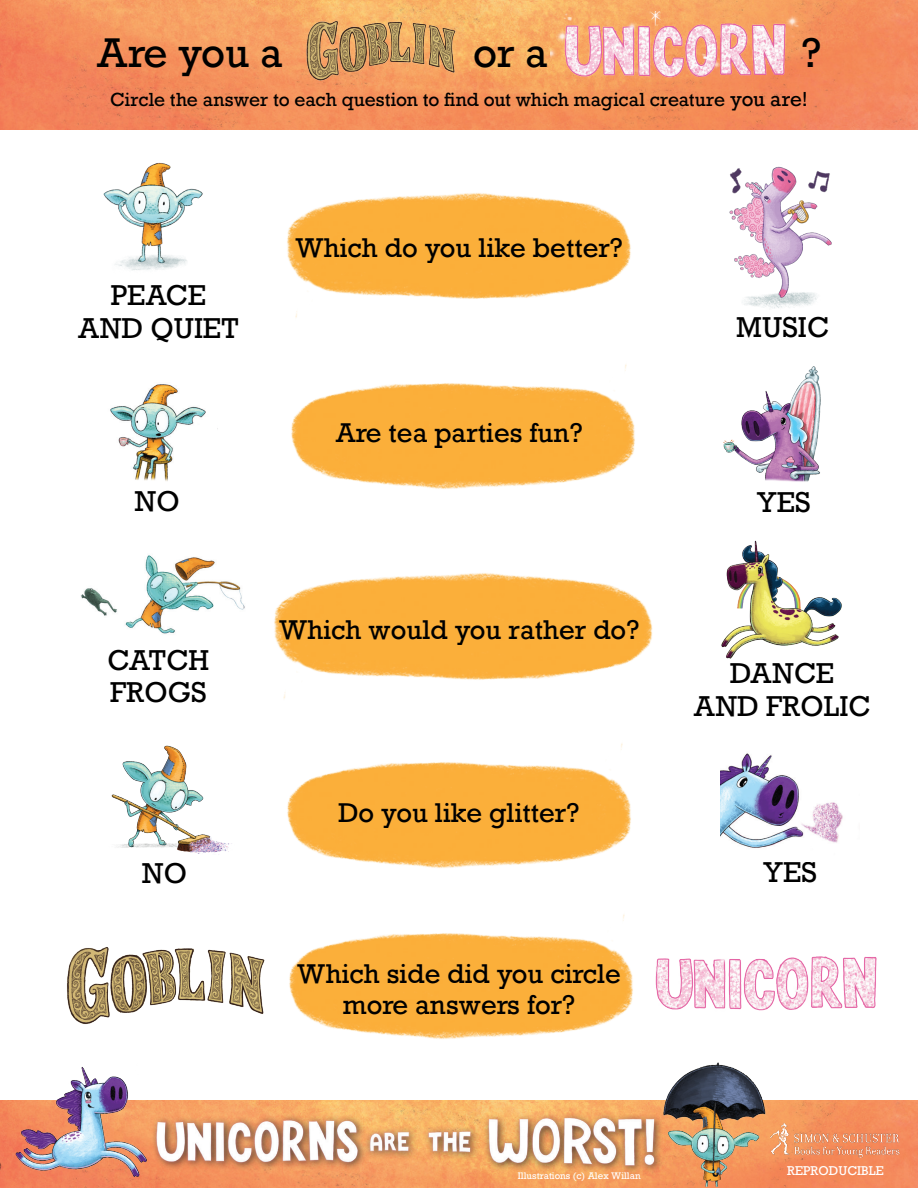
<style>
.page{position:relative;width:918px;height:1188px;background:#fff}
.page>*{position:absolute;margin:0;border:0;box-sizing:border-box;transform-origin:0 0}
.t1{font:39px "Rockwell";color:#000}
.t2{font:27px "Rockwell";color:#000}
.t3{font:25.5px "Rockwell";color:#000}
.t4{font:17.85px "Rockwell";letter-spacing:-.005em;color:#000}
.t5{font:12px "Rockwell";color:#fff}
.t6{font:9px "Rockwell";color:#fff}
.s1{font-size:19.2px}
</style>
<div class="page">
<img style="left:158px;top:1101px;width:760px;height:87px">
<img style="left:0;top:0;width:918px;height:130px">
<img style="left:289px;top:914px;width:344px;height:125px">
<img style="left:287px;top:743px;width:344px;height:125px">
<img style="left:274px;top:573px;width:379px;height:126px">
<img style="left:287px;top:193px;width:344px;height:125px">
<img style="left:81px;top:555px;width:164px;height:79px">
<div style="left:150px;top:1114px;width:218px;height:58px;background:#231f20;opacity:.75"></div>
<img style="left:158px;top:1109px;width:207px;height:57px">
<div style="left:364px;top:1125px;width:116px;height:36px;background:#231f20;opacity:.75"></div>
<img style="left:356px;top:1128px;width:94px;height:24px">
<div style="left:483px;top:1111px;width:181px;height:64px;background:#231f20;opacity:.75"></div>
<img style="left:450px;top:1115px;width:192px;height:70px">
<img style="left:0;top:1067px;width:158px;height:121px">
<img style="left:642px;top:1062px;width:158px;height:126px">
<img style="left:770px;top:1124px;width:130px;height:34px">
<img style="left:67px;top:947px;width:198px;height:77px">
<img style="left:655px;top:956px;width:222px;height:55px">
<img style="left:103px;top:162px;width:100px;height:109px">
<img style="left:729px;top:166px;width:103px;height:143px">
<img style="left:291px;top:364px;width:344px;height:125px">
<img style="left:723px;top:366px;width:98px;height:116px">
<img style="left:110px;top:384px;width:108px;height:97px">
<img style="left:721px;top:540px;width:121px;height:119px">
<img style="left:111px;top:745px;width:121px;height:109px">
<img style="left:721px;top:753px;width:122px;height:95px">
<img style="left:551px;top:12px;width:249px;height:75px">
<img style="left:302px;top:18px;width:155px;height:66px">
<p class="t1" style="left:97px;top:29px;width:188px">Are you a</p>
<p class="t1" style="left:473px;top:29px;width:76px">or a</p>
<p class="t1" style="left:802px;top:29px;width:21px">?</p>
<p class="t4" style="left:110px;top:88px;width:699px">Circle the answer to each question to find out which magical creature <span class="s1">you are!</span></p>
<p class="t3" style="left:295px;top:232px;width:329px">Which do you like better?</p>
<p class="t2" style="left:111px;top:279px;width:97px">PEACE</p>
<p class="t2" style="left:78px;top:311px;width:162px">AND QUIET</p>
<p class="t2" style="left:736px;top:310px;width:94px">MUSIC</p>
<p class="t3" style="left:335px;top:417px;width:249px">Are tea parties fun?</p>
<p class="t2" style="left:134px;top:484px;width:47px">NO</p>
<p class="t2" style="left:756px;top:486px;width:56px">YES</p>
<p class="t2" style="left:107px;top:643px;width:103px">CATCH</p>
<p class="t2" style="left:110px;top:676px;width:98px">FROGS</p>
<p class="t3" style="left:279px;top:614px;width:362px">Which would you rather do?</p>
<p class="t3" style="left:338px;top:796px;width:243px">Do you like glitter?</p>
<p class="t2" style="left:730px;top:657px;width:105px">DANCE</p>
<p class="t2" style="left:694px;top:689px;width:179px">AND FROLIC</p>
<p class="t2" style="left:142px;top:856px;width:47px">NO</p>
<p class="t2" style="left:763px;top:856px;width:56px">YES</p>
<p class="t3" style="left:297px;top:958px;width:326px">Which side did you circle</p>
<p class="t3" style="left:343px;top:989px;width:234px">more answers for?</p>
<p class="t6" style="left:518px;top:1170px;width:124px">Illustrations (c) Alex Willan</p>
<p class="t5" style="left:787px;top:1163px;width:98px">REPRODUCIBLE</p>
</div>
